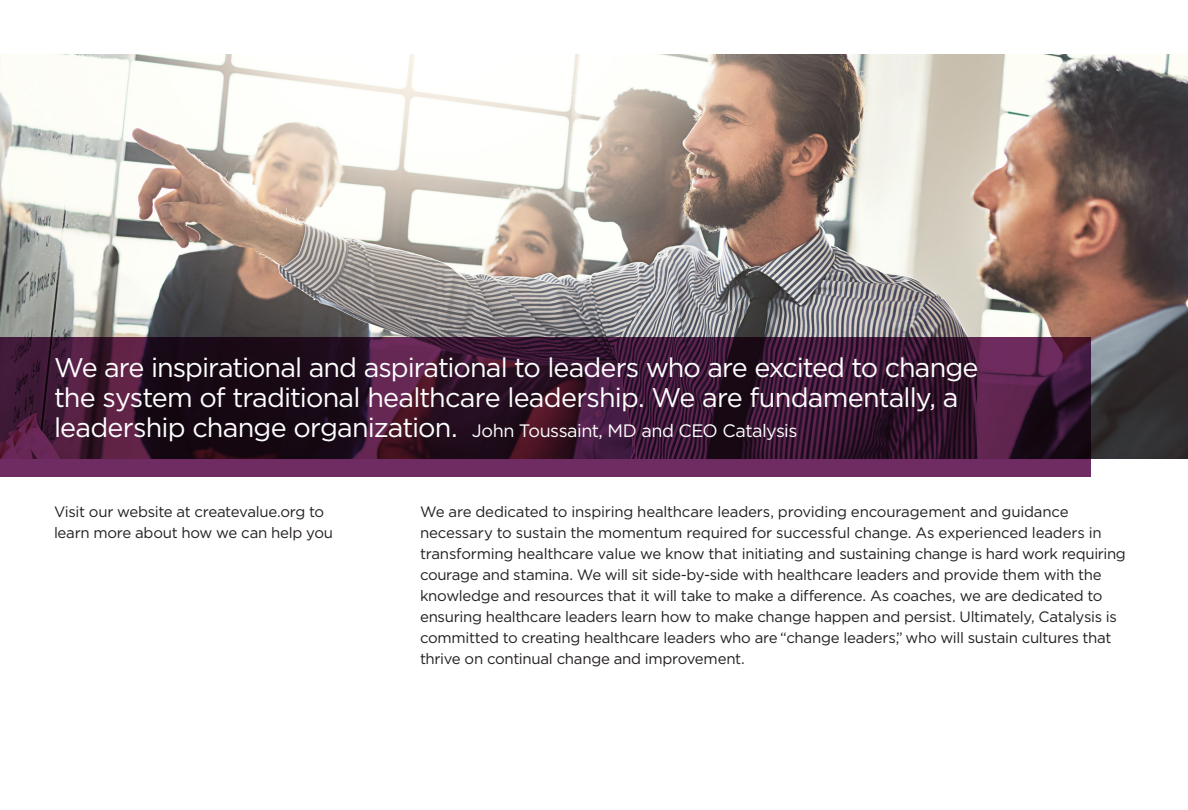
<style>
.page{position:relative;width:1188px;height:810px;background:#fff}
.page>*{position:absolute;margin:0;border:0;box-sizing:border-box;transform-origin:0 0}
.t1{font:27px/30px "Gotham";letter-spacing:-.035em;color:#fff}
.t2{font:18px "Gotham";letter-spacing:-.03em;color:#fff}
.t3{font:15px/21px "Gotham";letter-spacing:-.02em;color:#231f20}
.s1{font-size:27px}
</style>
<div class="page">
<img style="left:0;top:54px;width:1188px;height:405px">
<svg style="left:0;top:337px;width:1091px;height:140px;background:#3c1734"></svg>
<p class="t1" style="left:54px;top:352px;width:926px">We are inspirational and aspirational to leaders who are excited to change the system of traditional healthcare leadership. We are fundamentally, a</p>
<p class="t2" style="left:54px;top:421px;width:745px"><span class="s1">leadership change organization.</span> John Toussaint, MD and CEO Catalysis</p>
<p class="t3" style="left:54px;top:500px;width:281px">Visit our website at createvalue.org to learn more about how we can help you</p>
<p class="t3" style="left:420px;top:500px;width:707px">We are dedicated to inspiring healthcare leaders, providing encouragement and guidance necessary to sustain the momentum required for successful change. As experienced leaders in transforming healthcare value we know that initiating and sustaining change is hard work requiring courage and stamina. We will sit side-by-side with healthcare leaders and provide them with the knowledge and resources that it will take to make a difference. As coaches, we are dedicated to ensuring healthcare leaders learn how to make change happen and persist. Ultimately, Catalysis is committed to creating healthcare leaders who are “change leaders,” who will sustain cultures that thrive on continual change and improvement.</p>
</div>
